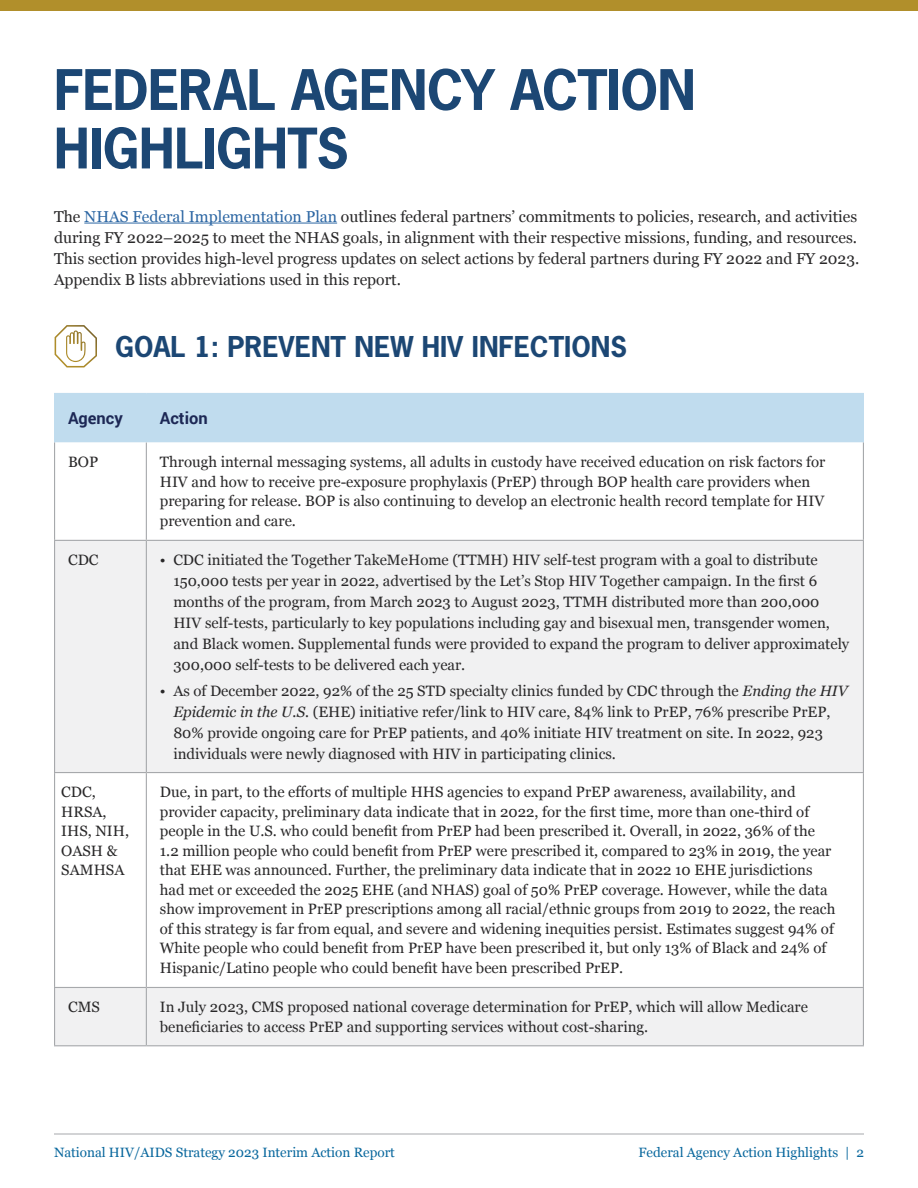
<style>
.page{position:relative;width:918px;height:1188px;background:#fff}
.page>*{position:absolute;margin:0;border:0;box-sizing:border-box;transform-origin:0 0}
.t1{font:700 52.5px/58.5px "News Gothic Std";letter-spacing:-.01em;color:#1c4774}
.t2{font:700 27px "News Gothic Std";color:#1c4774}
.Table_Titles{font:700 16.5px "Roboto";color:#1d2855}
.t3{font:15.75px/21px "Georgia";color:#292829}
.Table_Text{font:15px/19.5px "Georgia";color:#292829}
.Body_Copy_-_Bullets_Table{font:15px/21px "Georgia";color:#292829}
.t4{font:13.5px "Georgia";color:#08679d}
.s1{color:#2c66a3}
.s2{font-style:italic}
</style>
<div class="page">
<hr style="left:54px;top:1134px;width:810px;height:1px;background:#a7a9ac">
<hr style="left:84px;top:223px;width:253px;height:1px;background:#2c66a3">
<div style="left:55px;top:394px;width:808px;height:49px;background:#c0dcee"></div>
<svg style="left:55px;top:541px;width:808px;height:504px;fill:#f1f1f2"></svg>
<hr style="left:54px;top:772px;width:92px;height:1px;background:#a7a9ac">
<hr style="left:54px;top:773px;width:1px;height:214px;background:#a7a9ac">
<hr style="left:146px;top:772px;width:718px;height:1px;background:#a7a9ac">
<hr style="left:146px;top:773px;width:1px;height:214px;background:#a7a9ac">
<hr style="left:863px;top:773px;width:1px;height:214px;background:#a7a9ac">
<hr style="left:54px;top:987px;width:92px;height:1px;background:#a7a9ac">
<hr style="left:146px;top:987px;width:718px;height:1px;background:#a7a9ac">
<hr style="left:54px;top:393px;width:92px;height:1px;background:#c0dcee">
<hr style="left:54px;top:394px;width:1px;height:49px;background:#c0dcee">
<hr style="left:146px;top:393px;width:718px;height:1px;background:#c0dcee">
<hr style="left:863px;top:394px;width:1px;height:49px;background:#c0dcee">
<hr style="left:54px;top:443px;width:1px;height:97px;background:#a7a9ac">
<hr style="left:146px;top:443px;width:1px;height:97px;background:#a7a9ac">
<hr style="left:863px;top:443px;width:1px;height:97px;background:#a7a9ac">
<hr style="left:54px;top:540px;width:92px;height:1px;background:#a7a9ac">
<hr style="left:54px;top:541px;width:1px;height:231px;background:#a7a9ac">
<hr style="left:146px;top:540px;width:718px;height:1px;background:#a7a9ac">
<hr style="left:146px;top:541px;width:1px;height:231px;background:#a7a9ac">
<hr style="left:863px;top:541px;width:1px;height:231px;background:#a7a9ac">
<hr style="left:54px;top:988px;width:1px;height:57px;background:#a7a9ac">
<hr style="left:146px;top:988px;width:1px;height:57px;background:#a7a9ac">
<hr style="left:863px;top:988px;width:1px;height:57px;background:#a7a9ac">
<hr style="left:54px;top:1045px;width:92px;height:1px;background:#a7a9ac">
<hr style="left:146px;top:1045px;width:718px;height:1px;background:#a7a9ac">
<svg style="left:55px;top:325px;width:42px;height:42px"></svg>
<div style="left:0;top:0;width:918px;height:11px;background:#b18f2b"></div>
<h2 class="t1" style="left:54px;top:60px;width:643px">FEDERAL AGENCY ACTION<br>HIGHLIGHTS</h2>
<p class="t3" style="left:54px;top:205px;width:807px">The <span class="s1">NHAS Federal Implementation Plan</span> outlines federal partners’ commitments to policies, research, and activities during FY 2022–2025 to meet the NHAS goals, in alignment with their respective missions, funding, and resources.<br>This section provides high-level progress updates on select actions by federal partners during FY 2022 and FY 2023.<br>Appendix B lists abbreviations used in this report.</p>
<h3 class="t2" style="left:115px;top:329px;width:513px">GOAL 1: PREVENT NEW HIV INFECTIONS</h3>
<p class="Table_Titles" style="left:68px;top:407px;width:56px">Agency</p>
<p class="Table_Titles" style="left:160px;top:407px;width:49px">Action</p>
<p class="Table_Text" style="left:68px;top:452px;width:32px">BOP</p>
<p class="Table_Text" style="left:160px;top:452px;width:667px">Through internal messaging systems, all adults in custody have received education on risk factors for HIV and how to receive pre-exposure prophylaxis (PrEP) through BOP health care providers when preparing for release. BOP is also continuing to develop an electronic health record template for HIV prevention and care.</p>
<p class="Table_Text" style="left:68px;top:550px;width:32px">CDC</p>
<h4 class="Body_Copy_-_Bullets_Table" style="left:173px;top:549px;width:677px;text-indent:-14px">• CDC initiated the Together TakeMeHome (TTMH) HIV self-test program with a goal to distribute 150,000 tests per year in 2022, advertised by the Let’s Stop HIV Together campaign. In the first 6 months of the program, from March 2023 to August 2023, TTMH distributed more than 200,000<br>HIV self-tests, particularly to key populations including gay and bisexual men, transgender women, and Black women. Supplemental funds were provided to expand the program to deliver approximately 300,000 self-tests to be delivered each year.</h4>
<h4 class="Body_Copy_-_Bullets_Table" style="left:173px;top:680px;width:676px;text-indent:-14px">• As of December 2022, 92% of the 25 STD specialty clinics funded by CDC through the <span class="s2">Ending the HIV Epidemic in the U.S.</span> (EHE) initiative refer/link to HIV care, 84% link to PrEP, 76% prescribe PrEP, 80% provide ongoing care for PrEP patients, and 40% initiate HIV treatment on site. In 2022, 923 individuals were newly diagnosed with HIV in participating clinics.</h4>
<p class="Table_Text" style="left:61px;top:782px;width:69px">CDC,<br>HRSA,<br>IHS, NIH,<br>OASH &amp;<br>SAMHSA</p>
<p class="Table_Text" style="left:160px;top:782px;width:677px">Due, in part, to the efforts of multiple HHS agencies to expand PrEP awareness, availability, and provider capacity, preliminary data indicate that in 2022, for the first time, more than one-third of people in the U.S. who could benefit from PrEP had been prescribed it. Overall, in 2022, 36% of the 1.2 million people who could benefit from PrEP were prescribed it, compared to 23% in 2019, the year that EHE was announced. Further, the preliminary data indicate that in 2022 10 EHE jurisdictions had met or exceeded the 2025 EHE (and NHAS) goal of 50% PrEP coverage. However, while the data show improvement in PrEP prescriptions among all racial/ethnic groups from 2019 to 2022, the reach of this strategy is far from equal, and severe and widening inequities persist. Estimates suggest 94% of White people who could benefit from PrEP have been prescribed it, but only 13% of Black and 24% of Hispanic/Latino people who could benefit have been prescribed PrEP.</p>
<p class="Table_Text" style="left:68px;top:997px;width:33px">CMS</p>
<p class="Table_Text" style="left:160px;top:997px;width:650px">In July 2023, CMS proposed national coverage determination for PrEP, which will allow Medicare beneficiaries to access PrEP and supporting services without cost-sharing.</p>
<p class="t4" style="left:54px;top:1142px;width:342px">National HIV/AIDS Strategy 2023 Interim Action Report</p>
<p class="t4" style="left:639px;top:1142px;width:227px">Federal Agency Action Highlights | 2</p>
</div>
